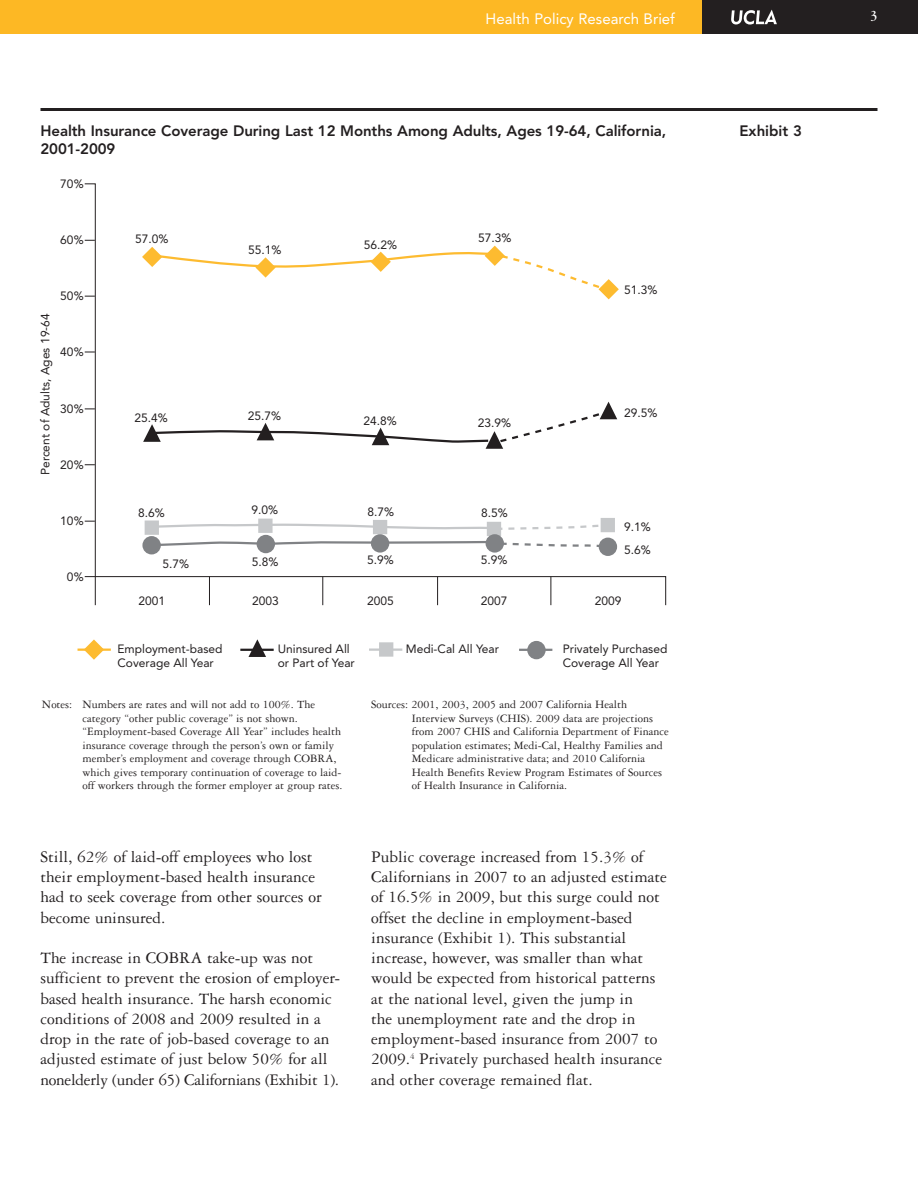
<style>
.page{position:relative;width:918px;height:1188px;background:#fff}
.page>*{position:absolute;margin:0;border:0;box-sizing:border-box;transform-origin:0 0}
.t1{font:17.25px/20.2px "Garamond Three";color:#231f20}
.t2{font:800 15px "Avenir";letter-spacing:-.005em;color:#231f20}
.t3{font:15px "Avenir";color:#fff}
.t4{font:700 15px "Garamond Three";color:#fff}
.t5{font:12px/13.5px "Garamond Three";color:#231f20}
.t6{font:12px/13.5px "Avenir";color:#231f20}
</style>
<div class="page">
<div style="left:0;top:0;width:702px;height:34px;background:#fdb824"></div>
<div style="left:702px;top:0;width:216px;height:34px;background:#231f20"></div>
<svg style="left:731px;top:10px;width:46px;height:15px"></svg>
<svg style="left:84px;top:639px;width:20px;height:21px"></svg>
<div style="left:527px;top:641px;width:19px;height:18px;background:#808285;border-radius:50%"></div>
<hr style="left:78px;top:649px;width:33px;height:2px;background:#fdbb30">
<div style="left:379px;top:642px;width:14px;height:15px;background:#c6c8ca"></div>
<hr style="left:369px;top:649px;width:33px;height:2px;background:#c6c8ca">
<svg style="left:248px;top:639px;width:18px;height:18px"></svg>
<hr style="left:240px;top:649px;width:34px;height:2px;background:#231f20">
<hr style="left:519px;top:649px;width:33px;height:2px;background:#808285">
<svg style="left:84px;top:183px;width:582px;height:423px"></svg>
<hr style="left:40px;top:108px;width:838px;height:3px;background:#231f20">
<p class="t3" style="left:486px;top:13px;width:191px">Health Policy Research Brief</p>
<p class="t4" style="left:870px;top:10px;width:9px">3</p>
<p class="t2" style="left:40px;top:125px;width:627px">Health Insurance Coverage During Last 12 Months Among Adults, Ages 19-64, California,</p>
<p class="t2" style="left:739px;top:124px;width:64px">Exhibit 3</p>
<p class="t2" style="left:40px;top:143px;width:77px">2001-2009</p>
<p class="t6" style="left:60px;top:178px;width:25px">70%</p>
<p class="t6" style="left:60px;top:234px;width:25px">60%</p>
<p class="t6" style="left:40px;top:475px;width:163px;rotate:-90deg">Percent of Adults, Ages 19-64</p>
<p class="t6" style="left:60px;top:290px;width:25px">50%</p>
<p class="t6" style="left:60px;top:346px;width:25px">40%</p>
<p class="t6" style="left:60px;top:403px;width:25px">30%</p>
<p class="t6" style="left:60px;top:459px;width:25px">20%</p>
<p class="t6" style="left:60px;top:515px;width:25px">10%</p>
<p class="t6" style="left:67px;top:571px;width:18px">0%</p>
<p class="t6" style="left:135px;top:233px;width:35px">57.0%</p>
<p class="t6" style="left:248px;top:244px;width:35px">55.1%</p>
<p class="t6" style="left:364px;top:239px;width:35px">56.2%</p>
<p class="t6" style="left:478px;top:232px;width:35px">57.3%</p>
<p class="t6" style="left:135px;top:412px;width:35px">25.4%</p>
<p class="t6" style="left:248px;top:410px;width:35px">25.7%</p>
<p class="t6" style="left:363px;top:415px;width:35px">24.8%</p>
<p class="t6" style="left:478px;top:417px;width:35px">23.9%</p>
<p class="t6" style="left:138px;top:507px;width:28px">8.6%</p>
<p class="t6" style="left:252px;top:505px;width:28px">9.0%</p>
<p class="t6" style="left:368px;top:506px;width:28px">8.7%</p>
<p class="t6" style="left:481px;top:507px;width:28px">8.5%</p>
<p class="t6" style="left:162px;top:559px;width:28px">5.7%</p>
<p class="t6" style="left:252px;top:556px;width:28px">5.8%</p>
<p class="t6" style="left:367px;top:554px;width:28px">5.9%</p>
<p class="t6" style="left:481px;top:554px;width:28px">5.9%</p>
<p class="t6" style="left:624px;top:284px;width:35px">51.3%</p>
<p class="t6" style="left:624px;top:407px;width:35px">29.5%</p>
<p class="t6" style="left:624px;top:516px;width:28px;line-height:23.1px">9.1%<br>5.6%</p>
<p class="t6" style="left:139px;top:595px;width:28px">2001</p>
<p class="t6" style="left:252px;top:595px;width:28px">2003</p>
<p class="t6" style="left:367px;top:595px;width:28px">2005</p>
<p class="t6" style="left:481px;top:595px;width:28px">2007</p>
<p class="t6" style="left:595px;top:595px;width:28px">2009</p>
<p class="t6" style="left:118px;top:643px;width:106px">Employment-based<br>Coverage All Year</p>
<p class="t6" style="left:278px;top:643px;width:74px">Uninsured All</p>
<p class="t6" style="left:406px;top:643px;width:95px">Medi-Cal All Year</p>
<p class="t6" style="left:278px;top:657px;width:78px">or Part of Year</p>
<p class="t6" style="left:563px;top:643px;width:106px">Privately Purchased<br>Coverage All Year</p>
<p class="t5" style="left:82px;top:699px;width:261px;text-indent:-40px">Notes: Numbers are rates and will not add to 100%. The category “other public coverage” is not shown. “Employment-based Coverage All Year” includes health insurance coverage through the person’s own or family member’s employment and coverage through COBRA, which gives temporary continuation of coverage to laid&shy;off workers through the former employer at group rates.</p>
<p class="t5" style="left:412px;top:699px;width:259px;text-indent:-40px">Sources: 2001, 2003, 2005 and 2007 California Health Interview Surveys (CHIS). 2009 data are projections from 2007 CHIS and California Department of Finance population estimates; Medi-Cal, Healthy Families and Medicare administrative data; and 2010 California Health Benefits Review Program Estimates of Sources of Health Insurance in California.</p>
<p class="t1" style="left:40px;top:848px;width:283px">Still, 62% of laid-off employees who lost their employment-based health insurance had to seek coverage from other sources or become uninsured.</p>
<p class="t1" style="left:40px;top:949px;width:301px">The increase in COBRA take-up was not sufficient to prevent the erosion of employer&shy;based health insurance. The harsh economic conditions of 2008 and 2009 resulted in a drop in the rate of job-based coverage to an adjusted estimate of just below 50% for all nonelderly (under 65) Californians (Exhibit 1).</p>
<p class="t1" style="left:371px;top:848px;width:297px">Public coverage increased from 15.3% of Californians in 2007 to an adjusted estimate of 16.5% in 2009, but this surge could not offset the decline in employment-based insurance (Exhibit 1). This substantial increase, however, was smaller than what would be expected from historical patterns at the national level, given the jump in<br>the unemployment rate and the drop in employment-based insurance from 2007 to 2009.<sup>4</sup> Privately purchased health insurance and other coverage remained flat.</p>
</div>
